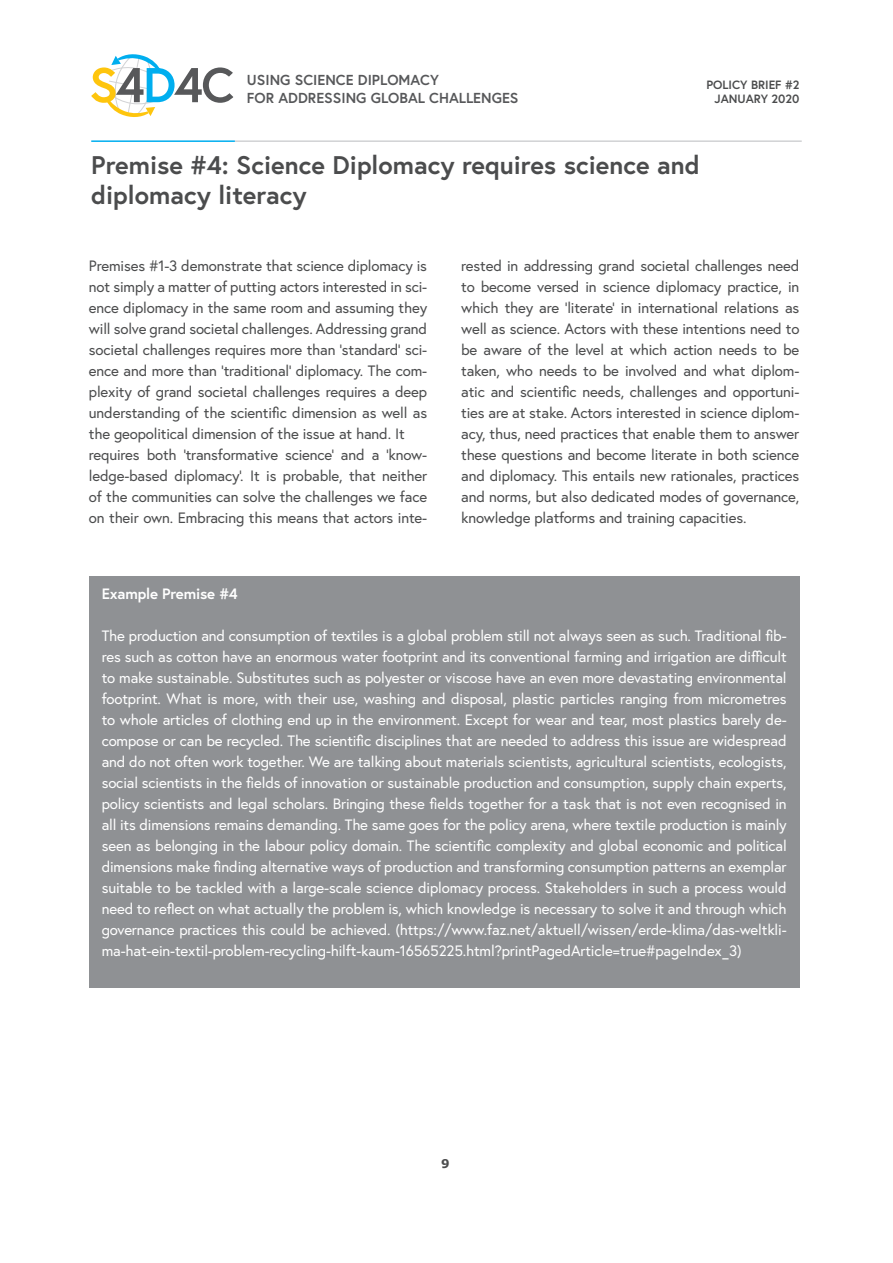
<style>
.page{position:relative;width:893px;height:1263px;background:#fff}
.page>*{position:absolute;margin:0;border:0;box-sizing:border-box;transform-origin:0 0}
.t1{font:700 25.5px "Europa";color:#4b4c4d}
.t2{font:15px/21px "Europa";letter-spacing:-.01em;color:#fff;text-align:justify}
.t3{font:15px/21px "Europa";letter-spacing:-.01em;color:#4b4c4d;text-align:justify}
.t4{font:700 15px "Europa";letter-spacing:-.01em;color:#fff}
.t5{font:700 14.4px/17.4px "Europa";color:#57585a}
.t6{font:700 12px/14.4px "Europa";color:#4b4c4d;text-align:right}
.t7{font:700 12px "Verdana";color:#4b4c4d}
</style>
<div class="page">
<hr style="left:91px;top:140px;width:144px;height:2px;background:#00aeef">
<hr style="left:235px;top:140px;width:567px;height:2px;background:#d1d2d4">
<svg style="left:91px;top:54px;width:142px;height:63px"></svg>
<div style="left:89px;top:576px;width:710px;height:411px;background:#8f9194"></div>
<p class="t5" style="left:247px;top:71px;width:273px">USING SCIENCE DIPLOMACY<br>FOR ADDRESSING GLOBAL CHALLENGES</p>
<p class="t6" style="left:706px;top:77px;width:94px">POLICY BRIEF #2<br>JANUARY 2020</p>
<p class="t1" style="left:91px;top:147px;width:610px">Premise #4: Science Diplomacy requires science and</p>
<p class="t1" style="left:91px;top:178px;width:217px">diplomacy literacy</p>
<p class="t3" style="left:89px;top:255px;width:340px">Premises #1-3 demonstrate that science diplomacy is not simply a matter of putting actors interested in sci&shy;ence diplomacy in the same room and assuming they will solve grand societal challenges. Addressing grand societal challenges requires more than ‘standard’ sci&shy;ence and more than ‘traditional’ diplomacy. The com&shy;plexity of grand societal challenges requires a deep understanding of the scientific dimension as well as the geopolitical dimension of the issue at hand. It</p>
<p class="t3" style="left:89px;top:444px;width:340px">requires both ‘transformative science’ and a ‘know&shy;ledge-based diplomacy’. It is probable, that neither of the communities can solve the challenges we face on their own. Embracing this means that actors inte-</p>
<p class="t3" style="left:461px;top:255px;width:340px">rested in addressing grand societal challenges need to become versed in science diplomacy practice, in which they are ‘literate’ in international relations as well as science. Actors with these intentions need to be aware of the level at which action needs to be taken, who needs to be involved and what diplom&shy;atic and scientific needs, challenges and opportuni&shy;ties are at stake. Actors interested in science diplom&shy;acy, thus, need practices that enable them to answer these questions and become literate in both science and diplomacy. This entails new rationales, practices and norms, but also dedicated modes of governance, knowledge platforms and training capacities.</p>
<p class="t4" style="left:102px;top:583px;width:137px">Example Premise #4</p>
<p class="t2" style="left:102px;top:624px;width:686px">The production and consumption of textiles is a global problem still not always seen as such. Traditional fib&shy;res such as cotton have an enormous water footprint and its conventional farming and irrigation are difficult to make sustainable. Substitutes such as polyester or viscose have an even more devastating environmental footprint. What is more, with their use, washing and disposal, plastic particles ranging from micrometres to whole articles of clothing end up in the environment. Except for wear and tear, most plastics barely de&shy;compose or can be recycled. The scientific disciplines that are needed to address this issue are widespread and do not often work together. We are talking about materials scientists, agricultural scientists, ecologists, social scientists in the fields of innovation or sustainable production and consumption, supply chain experts, policy scientists and legal scholars. Bringing these fields together for a task that is not even recognised in all its dimensions remains demanding. The same goes for the policy arena, where textile production is mainly seen as belonging in the labour policy domain. The scientific complexity and global economic and political dimensions make finding alternative ways of production and transforming consumption patterns an exemplar suitable to be tackled with a large-scale science diplomacy process. Stakeholders in such a process would need to reflect on what actually the problem is, which knowledge is necessary to solve it and through which governance practices this could be achieved. (https://www.faz.net/aktuell/wissen/erde-klima/das-weltkli&shy;ma-hat-ein-textil-problem-recycling-hilft-kaum-16565225.html?printPagedArticle=true#pageIndex_3)</p>
<p class="t7" style="left:441px;top:1155px;width:10px">9</p>
</div>
